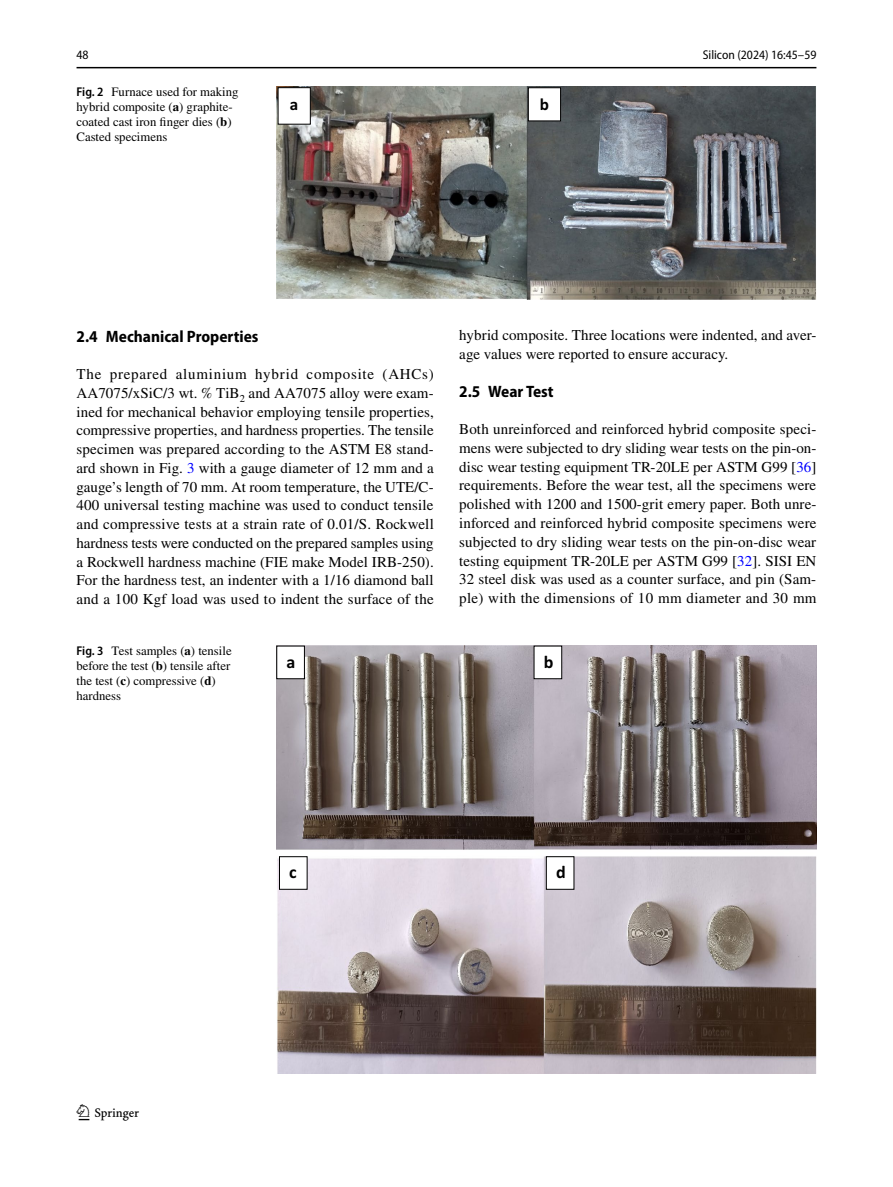
<style>
.page{position:relative;width:893px;height:1187px;background:#fff}
.page>*{position:absolute;margin:0;border:0;box-sizing:border-box;transform-origin:0 0}
.t1{font:22.5px "Springnew Regular 2";color:#000}
.t2{font:18px "Calibri Bold 2";color:#000}
.t3{font:700 17.1px "Calibri";color:#000}
.t4{font:700 semi-condensed 16.5px "Myriad Pro";color:#000}
.t5{font:15px/18.8px "STIX";letter-spacing:.005em;color:#000;text-align:justify}
.t6{font:12.75px/15px "STIX";color:#000}
.t7{font:semi-condensed 12.75px "Myriad Pro";color:#000}
.s1{font-family:"Myriad Pro";font-weight:600;font-stretch:semi-condensed}
.s2{font-weight:700}
.s3{color:#00f}
</style>
<div class="page">
<hr style="left:77px;top:67px;width:739px;height:1px;background:#000">
<img style="left:276px;top:87px;width:540px;height:212px">
<div style="left:278px;top:87px;width:33px;height:38px;background:#fff;border:1px solid #000"></div>
<div style="left:528px;top:87px;width:33px;height:34px;background:#fff;border:1px solid #000"></div>
<img style="left:276px;top:645px;width:540px;height:428px">
<div style="left:277px;top:646px;width:27px;height:32px;background:#fff"></div>
<div style="left:276px;top:645px;width:29px;height:34px;border:1px solid #000"></div>
<div style="left:534px;top:646px;width:28px;height:32px;background:#fff"></div>
<div style="left:534px;top:645px;width:28px;height:34px;border:1px solid #000"></div>
<div style="left:279px;top:856px;width:28px;height:33px;background:#fff;border:1px solid #000"></div>
<div style="left:546px;top:856px;width:28px;height:33px;background:#fff;border:1px solid #000"></div>
<p class="t7" style="left:77px;top:48px;width:14px">48</p>
<p class="t7" style="left:703px;top:48px;width:115px">Silicon (2024) 16:45–59</p>
<p class="t6" style="left:77px;top:85px;width:164px"><span class="s1">Fig. 2</span> Furnace used for making hybrid composite (<span class="s2">a</span>) graphite&shy;coated cast iron finger dies (<span class="s2">b</span>)<br>Casted specimens</p>
<p class="t3" style="left:290px;top:92px;width:10px">a</p>
<p class="t3" style="left:540px;top:92px;width:11px">b</p>
<p class="t4" style="left:77px;top:327px;width:183px">2.4 Mechanical Properties</p>
<p class="t5" style="left:77px;top:365px;width:359px">The prepared aluminium hybrid composite (AHCs)<br>AA7075/xSiC/3 wt. % TiB<sub>2</sub> and AA7075 alloy were exam&shy;ined for mechanical behavior employing tensile properties, compressive properties, and hardness properties. The tensile specimen was prepared according to the ASTM E8 stand&shy;ard shown in Fig. <span class="s3">3</span> with a gauge diameter of 12 mm and a gauge’s length of 70 mm. At room temperature, the UTE/C-400 universal testing machine was used to conduct tensile and compressive tests at a strain rate of 0.01/S. Rockwell hardness tests were conducted on the prepared samples using a Rockwell hardness machine (FIE make Model IRB-250).<br>For the hardness test, an indenter with a 1/16 diamond ball and a 100 Kgf load was used to indent the surface of the</p>
<p class="t5" style="left:459px;top:327px;width:359px">hybrid composite. Three locations were indented, and aver&shy;age values were reported to ensure accuracy.</p>
<p class="t4" style="left:459px;top:382px;width:96px">2.5 Wear Test</p>
<p class="t5" style="left:459px;top:421px;width:359px">Both unreinforced and reinforced hybrid composite speci&shy;mens were subjected to dry sliding wear tests on the pin-on&shy;disc wear testing equipment TR-20LE per ASTM G99 [<span class="s3">36</span>] requirements. Before the wear test, all the specimens were polished with 1200 and 1500-grit emery paper. Both unre&shy;inforced and reinforced hybrid composite specimens were subjected to dry sliding wear tests on the pin-on-disc wear testing equipment TR-20LE per ASTM G99 [<span class="s3">32</span>]. SISI EN 32 steel disk was used as a counter surface, and pin (Sam&shy;ple) with the dimensions of 10 mm diameter and 30 mm</p>
<p class="t6" style="left:77px;top:644px;width:157px"><span class="s1">Fig. 3</span> Test samples (<span class="s2">a</span>) tensile before the test (<span class="s2">b</span>) tensile after the test (<span class="s2">c</span>) compressive (<span class="s2">d</span>) hardness</p>
<p class="t2" style="left:286px;top:649px;width:10px">a</p>
<p class="t2" style="left:544px;top:649px;width:11px">b</p>
<p class="t2" style="left:289px;top:859px;width:9px">c</p>
<p class="t2" style="left:556px;top:859px;width:11px">d</p>
<h1 class="t1" style="left:79px;top:1104px;width:62px">1 3</h1>
</div>
